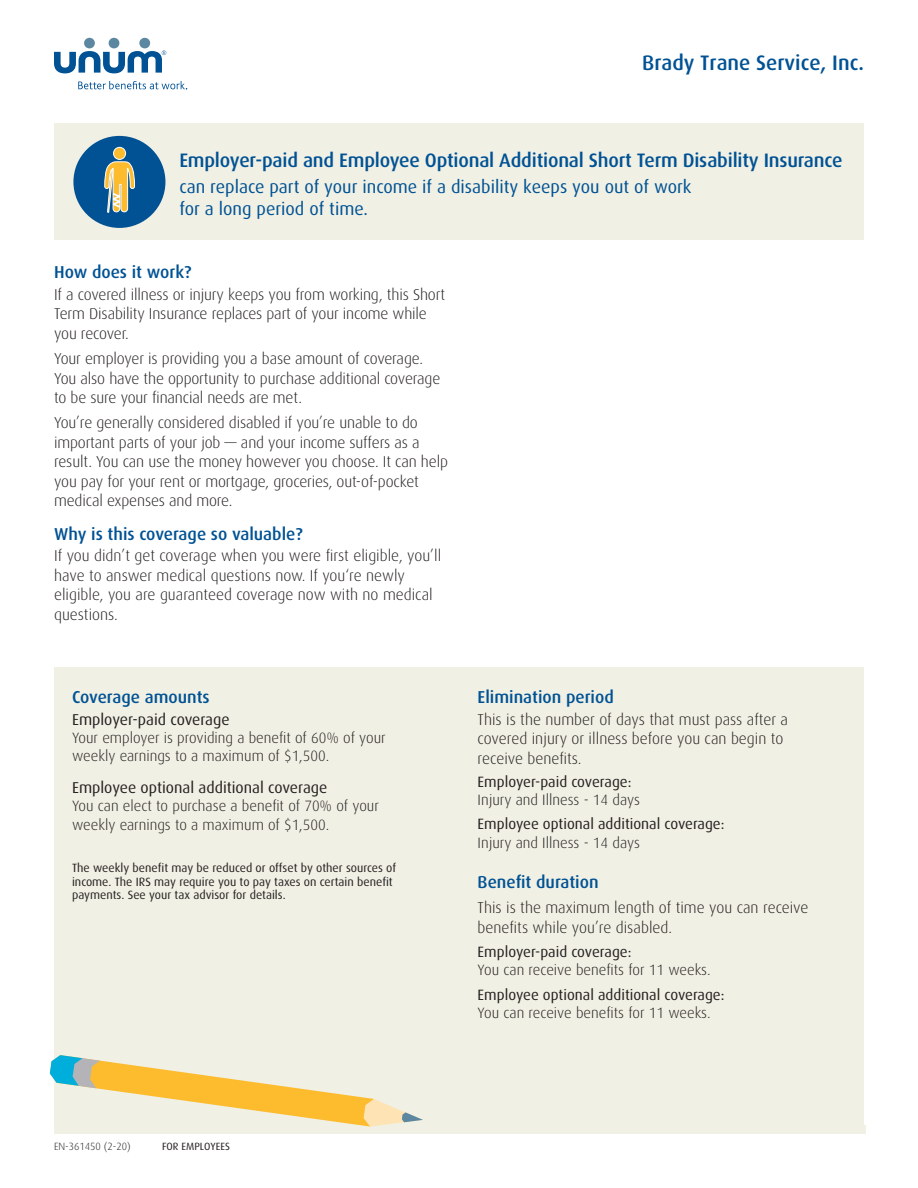
<style>
.page{position:relative;width:918px;height:1188px;background:#fff}
.page>*{position:absolute;margin:0;border:0;box-sizing:border-box;transform-origin:0 0}
.t1{font:500 21px "Dax Pro";color:#005294}
.t2{font:500 19.5px "Dax Pro";letter-spacing:-.01em;color:#005294}
.t3{font:18px/22.5px "Dax Pro";color:#005294}
.t4{font:500 17.25px "Dax Pro";color:#005294}
.t5{font:300 15.75px/19.5px "Dax Pro";letter-spacing:-.01em;color:#231f20}
.t6{font:15.75px "Dax Pro";color:#231f20}
.t7{font:300 15px/18px "Dax Pro";color:#231f20}
.t8{font:15px "Dax Pro";color:#231f20}
.t9{font:12px/13.5px "Dax Pro";color:#231f20}
.t10{font:300 10.5px "Dax Pro";color:#231f20}
.t11{font:10.5px "Dax Pro";color:#231f20}
</style>
<div class="page">
<div style="left:84px;top:38px;width:11px;height:10px;background:#5c87a1;border-radius:50%"></div>
<div style="left:109px;top:38px;width:10px;height:10px;background:#5c87a1;border-radius:50%"></div>
<div style="left:139px;top:38px;width:11px;height:10px;background:#5c87a1;border-radius:50%"></div>
<svg style="left:54px;top:51px;width:112px;height:22px"></svg>
<svg style="left:78px;top:81px;width:109px;height:8px"></svg>
<div style="left:54px;top:123px;width:810px;height:117px;background:#f1f0e4"></div>
<div style="left:54px;top:667px;width:810px;height:467px;background:#f1f0e4"></div>
<div style="left:73px;top:136px;width:92px;height:92px;background:#005294;border-radius:50%"></div>
<div style="left:114px;top:147px;width:12px;height:12px;background:#fdbb2e;border-radius:50%"></div>
<div style="left:113px;top:147px;width:13px;height:13px;border:1px solid #fff;border-radius:50%"></div>
<svg style="left:104px;top:161px;width:31px;height:67px"></svg>
<svg style="left:50px;top:1055px;width:373px;height:72px"></svg>
<h1 class="t1" style="left:642px;top:49px;width:223px">Brady Trane Service, Inc.</h1>
<p class="t2" style="left:179px;top:148px;width:665px">Employer-paid and Employee Optional Additional Short Term Disability Insurance</p>
<p class="t3" style="left:179px;top:175px;width:514px">can replace part of your income if a disability keeps you out of work for a long period of time.</p>
<p class="t4" style="left:54px;top:261px;width:139px">How does it work?</p>
<p class="t5" style="left:54px;top:284px;width:392px">If a covered illness or injury keeps you from working, this Short<br>Term Disability Insurance replaces part of your income while you recover.</p>
<p class="t5" style="left:54px;top:348px;width:388px">Your employer is providing you a base amount of coverage.<br>You also have the opportunity to purchase additional coverage to be sure your financial needs are met.</p>
<p class="t5" style="left:54px;top:413px;width:395px">You’re generally considered disabled if you’re unable to do important parts of your job — and your income suffers as a result. You can use the money however you choose. It can help you pay for your rent or mortgage, groceries, out-of-pocket medical expenses and more.</p>
<p class="t4" style="left:54px;top:523px;width:250px">Why is this coverage so valuable?</p>
<p class="t5" style="left:54px;top:546px;width:389px">If you didn’t get coverage when you were first eligible, you’ll have to answer medical questions now. If you‘re newly eligible, you are guaranteed coverage now with no medical questions.</p>
<p class="t4" style="left:72px;top:686px;width:139px">Coverage amounts</p>
<p class="t6" style="left:72px;top:709px;width:159px">Employer-paid coverage</p>
<p class="t7" style="left:72px;top:728px;width:315px">Your employer is providing a benefit of 60% of your weekly earnings to a maximum of $1,500.</p>
<p class="t6" style="left:72px;top:777px;width:257px">Employee optional additional coverage</p>
<p class="t7" style="left:72px;top:795px;width:308px;line-height:19.5px">You can elect to purchase a benefit of 70% of your weekly earnings to a maximum of $1,500.</p>
<p class="t9" style="left:72px;top:861px;width:326px">The weekly benefit may be reduced or offset by other sources of income. The IRS may require you to pay taxes on certain benefit payments. See your tax advisor for details.</p>
<p class="t4" style="left:478px;top:686px;width:138px">Elimination period</p>
<p class="t5" style="left:478px;top:709px;width:312px">This is the number of days that must pass after a covered injury or illness before you can begin to receive benefits.</p>
<p class="t8" style="left:478px;top:773px;width:155px">Employer-paid coverage:</p>
<p class="t7" style="left:478px;top:791px;width:164px">Injury and Illness - 14 days</p>
<p class="t8" style="left:478px;top:814px;width:248px">Employee optional additional coverage:</p>
<p class="t7" style="left:478px;top:834px;width:164px">Injury and Illness - 14 days</p>
<p class="t4" style="left:478px;top:871px;width:122px">Benefit duration</p>
<p class="t5" style="left:478px;top:898px;width:332px">This is the maximum length of time you can receive benefits while you’re disabled.</p>
<p class="t8" style="left:478px;top:942px;width:155px">Employer-paid coverage:</p>
<p class="t7" style="left:478px;top:960px;width:234px">You can receive benefits for 11 weeks.</p>
<p class="t8" style="left:478px;top:985px;width:248px">Employee optional additional coverage:</p>
<p class="t7" style="left:478px;top:1003px;width:234px">You can receive benefits for 11 weeks.</p>
<p class="t10" style="left:54px;top:1139px;width:78px">EN-361450 (2-20)</p>
<p class="t11" style="left:162px;top:1139px;width:69px">FOR EMPLOYEES</p>
</div>
